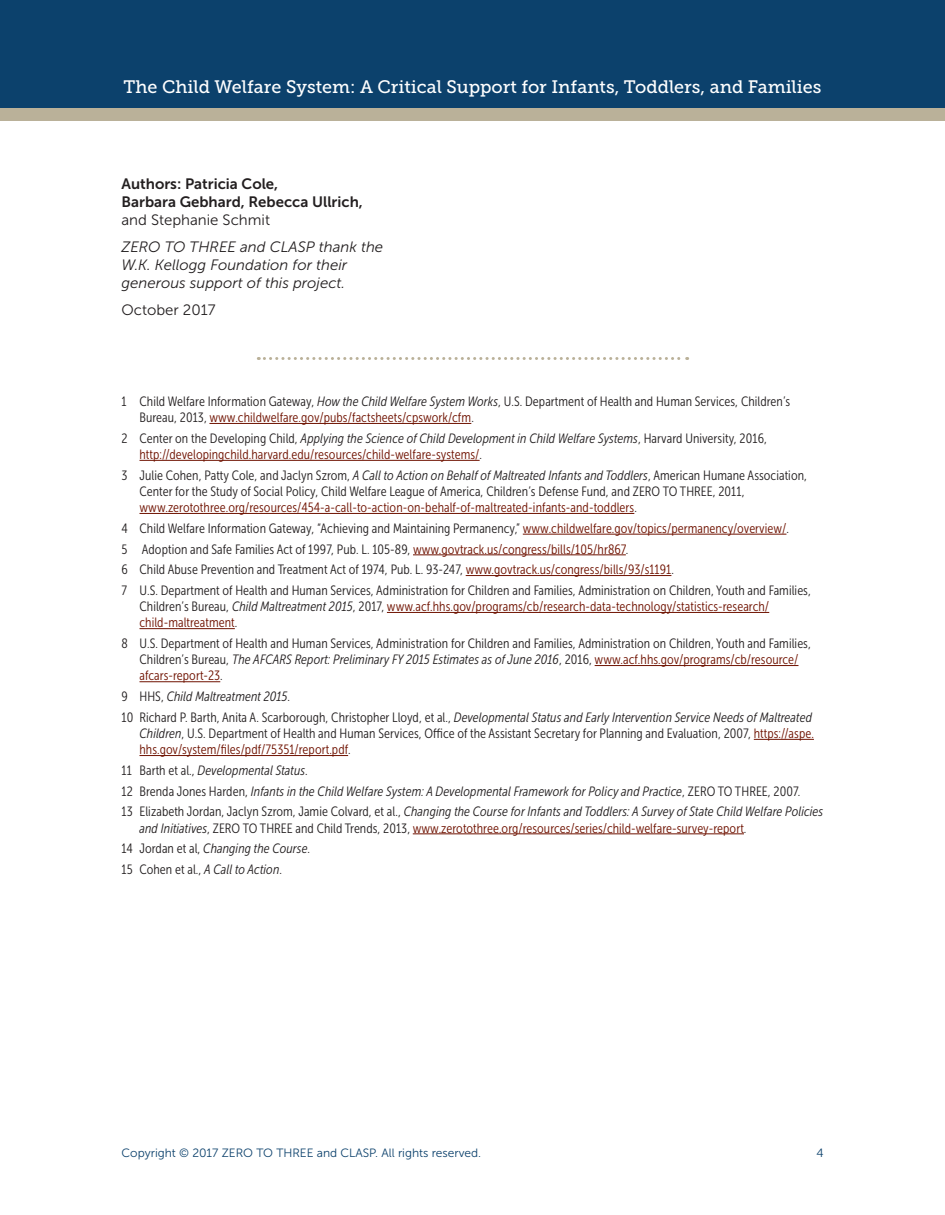
<style>
.page{position:relative;width:945px;height:1215px;background:#fff}
.page>*{position:absolute;margin:0;border:0;box-sizing:border-box;transform-origin:0 0}
.t1{font:18px "Museo Slab 500";color:#fff}
.Body_copy{font:italic 15px/18px "Museo Sans 300";color:#231f20}
.Body_copy-2{font:15px/18px "Museo Sans 700";color:#231f20}
.Body_copy-3{font:15px "Museo Sans 300";color:#231f20}
.t2{font:13.5px/16.2px "Museo Sans Cond 300";letter-spacing:.005em;color:#231f20}
.t3{font:italic 13.5px/16.2px "Museo Sans Cond 300";letter-spacing:.005em;color:#231f20}
.t4{font:13.5px/16.2px "Museo Sans Cond 300";letter-spacing:.005em;color:#6f1200}
.t5{font:12px "Museo Sans 300";color:#0c416c}
.s1{font-family:"Museo Sans 300"}
.s2{font-style:italic}
.s3{color:#6f1200}
.s4{color:#231f20}
.s5{font-style:italic;color:#231f20}
.s6{font-style:normal}
.s7{font-style:normal;color:#6f1200}
</style>
<div class="page">
<div style="left:0;top:94px;width:945px;height:28px;background:#bab199"></div>
<div style="left:0;top:0;width:945px;height:108px;background:#0c416c"></div>
<hr style="left:209px;top:423px;width:262px;height:1px;background:#6f1200">
<hr style="left:140px;top:460px;width:340px;height:1px;background:#6f1200">
<hr style="left:140px;top:513px;width:494px;height:1px;background:#6f1200">
<hr style="left:523px;top:534px;width:263px;height:1px;background:#6f1200">
<hr style="left:413px;top:555px;width:213px;height:1px;background:#6f1200">
<hr style="left:466px;top:575px;width:205px;height:1px;background:#6f1200">
<hr style="left:387px;top:612px;width:382px;height:1px;background:#6f1200">
<hr style="left:140px;top:628px;width:95px;height:1px;background:#6f1200">
<hr style="left:595px;top:665px;width:204px;height:1px;background:#6f1200">
<hr style="left:140px;top:681px;width:80px;height:1px;background:#6f1200">
<hr style="left:754px;top:739px;width:60px;height:1px;background:#6f1200">
<hr style="left:140px;top:755px;width:208px;height:1px;background:#6f1200">
<hr style="left:413px;top:834px;width:331px;height:1px;background:#6f1200">
<svg style="left:258px;top:357px;width:430px;height:3px"></svg>
<h1 class="t1" style="left:124px;top:77px;width:699px">The Child Welfare System: A Critical Support for Infants, Toddlers, and Families</h1>
<p class="Body_copy-2" style="left:122px;top:175px;width:243px">Authors: Patricia Cole,<br>Barbara Gebhard, Rebecca Ullrich, <span class="s1">and Stephanie Schmit</span></p>
<p class="Body_copy" style="left:122px;top:238px;width:263px">ZERO TO THREE and CLASP thank the<br>W.K. Kellogg Foundation for their generous support of this project.</p>
<p class="Body_copy-3" style="left:122px;top:302px;width:96px">October 2017</p>
<p class="t2" style="left:140px;top:393px;width:652px;text-indent:-18px">1 Child Welfare Information Gateway, <span class="s2">How the Child Welfare System Works</span>, U.S. Department of Health and Human Services, Children’s<br>Bureau, 2013, <span class="s3">www.childwelfare.gov/pubs/factsheets/cpswork/cfm</span>.</p>
<p class="t4" style="left:140px;top:430px;width:629px;text-indent:-18px"><span class="s4">2 Center on the Developing Child,</span> <span class="s5">Applying the Science of Child Development in Child Welfare Systems</span><span class="s4">, Harvard University, 2016, </span>http://developingchild.harvard.edu/resources/child-welfare-systems/<span class="s4">.</span></p>
<p class="t2" style="left:140px;top:467px;width:669px;text-indent:-18px">3 Julie Cohen, Patty Cole, and Jaclyn Szrom, <span class="s2">A Call to Action on Behalf of Maltreated Infants and Toddlers</span>, American Humane Association,<br>Center for the Study of Social Policy, Child Welfare League of America, Children’s Defense Fund, and ZERO TO THREE, 2011, <span class="s3">www.zerotothree.org/resources/454-a-call-to-action-on-behalf-of-maltreated-infants-and-toddlers</span>.</p>
<p class="t2" style="left:122px;top:520px;width:669px">4 Child Welfare Information Gateway, “Achieving and Maintaining Permanency,” <span class="s3">www.childwelfare.gov/topics/permanency/overview/</span>.</p>
<p class="t2" style="left:122px;top:541px;width:508px">5 Adoption and Safe Families Act of 1997, Pub. L. 105-89, <span class="s3">www.govtrack.us/congress/bills/105/hr867</span>.</p>
<p class="t2" style="left:122px;top:562px;width:554px">6 Child Abuse Prevention and Treatment Act of 1974, Pub. L. 93-247, <span class="s3">www.govtrack.us/congress/bills/93/s1191</span>.</p>
<p class="t2" style="left:140px;top:582px;width:673px;text-indent:-18px">7 U.S. Department of Health and Human Services, Administration for Children and Families, Administration on Children, Youth and Families,<br>Children’s Bureau, <span class="s2">Child Maltreatment 2015</span>, 2017, <span class="s3">www.acf.hhs.gov/programs/cb/research-data-technology/statistics-research/ child-maltreatment</span>.</p>
<p class="t2" style="left:140px;top:635px;width:673px;text-indent:-18px">8 U.S. Department of Health and Human Services, Administration for Children and Families, Administration on Children, Youth and Families,<br>Children’s Bureau, <span class="s2">The AFCARS Report: Preliminary FY 2015 Estimates as of June 2016</span>, 2016, <span class="s3">www.acf.hhs.gov/programs/cb/resource/ afcars-report-23</span>.</p>
<p class="t3" style="left:122px;top:688px;width:170px"><span class="s6">9 HHS,</span> Child Maltreatment 2015<span class="s6">.</span></p>
<p class="t2" style="left:140px;top:709px;width:676px;text-indent:-18px">10 Richard P. Barth, Anita A. Scarborough, Christopher Lloyd, et al., <span class="s2">Developmental Status and Early Intervention Service Needs of Maltreated<br>Children</span>, U.S. Department of Health and Human Services, Office of the Assistant Secretary for Planning and Evaluation, 2007, <span class="s3">https://aspe. hhs.gov/system/files/pdf/75351/report.pdf</span>.</p>
<p class="t3" style="left:122px;top:762px;width:188px"><span class="s6">11 Barth et al.,</span> Developmental Status<span class="s6">.</span></p>
<p class="t3" style="left:122px;top:783px;width:681px"><span class="s6">12 Brenda Jones Harden,</span> Infants in the Child Welfare System: A Developmental Framework for Policy and Practice<span class="s6">, ZERO TO THREE, 2007.</span></p>
<p class="t3" style="left:140px;top:804px;width:685px;text-indent:-18px"><span class="s6">13 Elizabeth Jordan, Jaclyn Szrom, Jamie Colvard, et al.,</span> Changing the Course for Infants and Toddlers: A Survey of State Child Welfare Policies and Initiatives<span class="s6">, ZERO TO THREE and Child Trends, 2013,</span> <span class="s7">www.zerotothree.org/resources/series/child-welfare-survey-report</span><span class="s6">.</span></p>
<p class="t3" style="left:122px;top:841px;width:190px"><span class="s6">14 Jordan et al,</span> Changing the Course<span class="s6">.</span></p>
<p class="t2" style="left:122px;top:861px;width:162px">15 Cohen et al., <span class="s2">A Call to Action</span>.</p>
<p class="t5" style="left:122px;top:1146px;width:361px">Copyright © 2017 ZERO TO THREE and CLASP. All rights reserved.</p>
<p class="t5" style="left:816px;top:1146px;width:9px">4</p>
</div>
